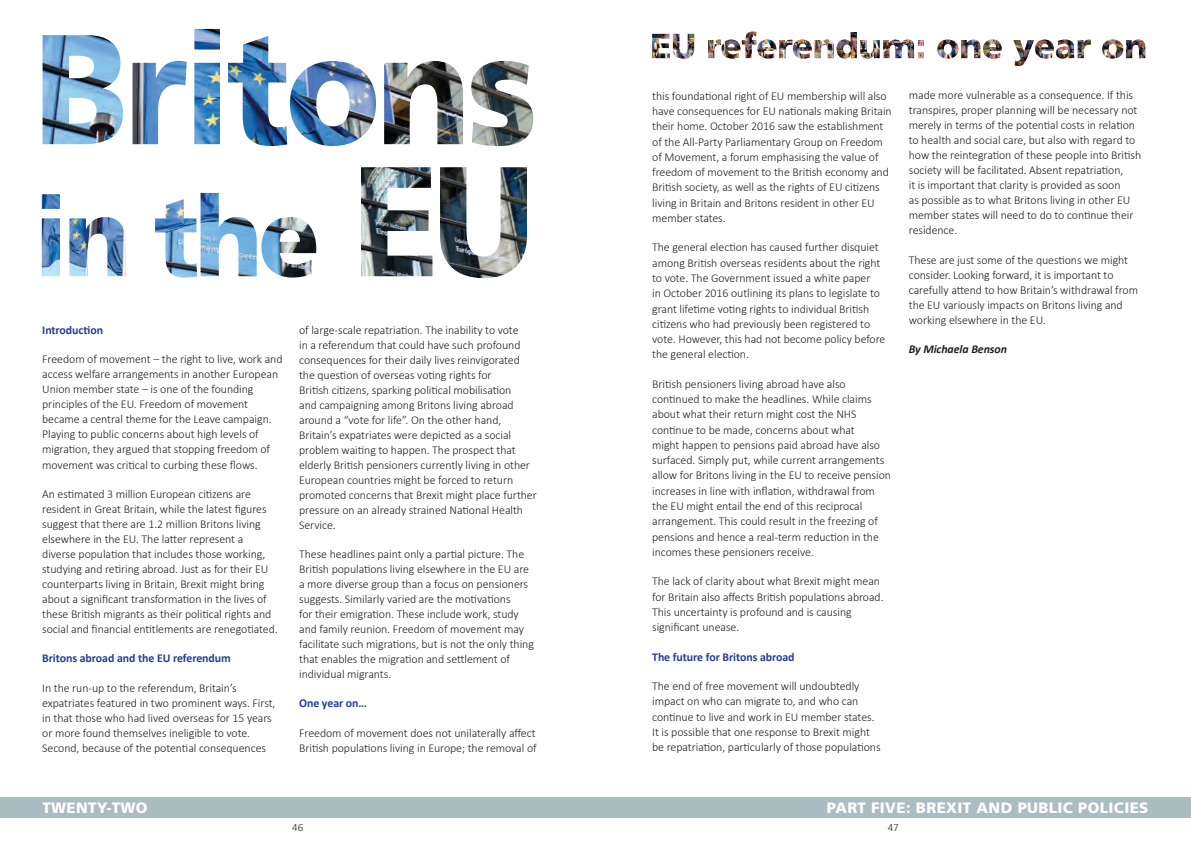
<style>
.page{position:relative;width:1191px;height:842px;background:#fff}
.page>*{position:absolute;margin:0;border:0;box-sizing:border-box;transform-origin:0 0}
.t1{font:900 15px "Frutiger";letter-spacing:.025em;color:#fff}
.t2{font:300 12px/15px "Calibri";letter-spacing:-.005em;color:#231f20}
.t3{font:700 12px "Calibri";letter-spacing:-.005em;color:#253f8e}
.t4{font:italic 700 12px "Calibri";letter-spacing:-.005em;color:#231f20}
.t5{font:300 11px "Calibri";color:#231f20}
</style>
<div class="page">
<div style="left:0;top:797px;width:1191px;height:20px;background:#aabdc2"></div>
<img style="left:652px;top:32px;width:272px;height:27px">
<img style="left:937px;top:40px;width:208px;height:26px">
<img style="left:42px;top:167px;width:485px;height:111px">
<img style="left:43px;top:29px;width:490px;height:117px">
<p class="t3" style="left:42px;top:322px;width:62px">Introduction</p>
<p class="t2" style="left:42px;top:351px;width:242px">Freedom of movement – the right to live, work and access welfare arrangements in another European Union member state – is one of the founding principles of the EU. Freedom of movement became a central theme for the Leave campaign.<br>Playing to public concerns about high levels of migration, they argued that stopping freedom of movement was critical to curbing these flows.</p>
<p class="t2" style="left:42px;top:486px;width:237px">An estimated 3 million European citizens are resident in Great Britain, while the latest figures suggest that there are 1.2 million Britons living elsewhere in the EU. The latter represent a diverse population that includes those working, studying and retiring abroad. Just as for their EU counterparts living in Britain, Brexit might bring about a significant transformation in the lives of these British migrants as their political rights and social and financial entitlements are renegotiated.</p>
<p class="t3" style="left:42px;top:651px;width:190px">Britons abroad and the EU referendum</p>
<p class="t2" style="left:42px;top:679px;width:235px">In the run-up to the referendum, Britain’s expatriates featured in two prominent ways. First, in that those who had lived overseas for 15 years or more found themselves ineligible to vote.<br>Second, because of the potential consequences</p>
<p class="t2" style="left:299px;top:322px;width:239px">of large-scale repatriation. The inability to vote<br>in a referendum that could have such profound consequences for their daily lives reinvigorated the question of overseas voting rights for<br>British citizens, sparking political mobilisation<br>and campaigning among Britons living abroad around a “vote for life”. On the other hand, Britain’s expatriates were depicted as a social problem waiting to happen. The prospect that elderly British pensioners currently living in other European countries might be forced to return promoted concerns that Brexit might place further pressure on an already strained National Health Service.</p>
<p class="t2" style="left:299px;top:546px;width:236px">These headlines paint only a partial picture. The British populations living elsewhere in the EU are a more diverse group than a focus on pensioners suggests. Similarly varied are the motivations<br>for their emigration. These include work, study and family reunion. Freedom of movement may facilitate such migrations, but is not the only thing that enables the migration and settlement of individual migrants.</p>
<p class="t3" style="left:299px;top:696px;width:69px">One year on…</p>
<p class="t2" style="left:299px;top:724px;width:239px">Freedom of movement does not unilaterally affect<br>British populations living in Europe; the removal of</p>
<p class="t2" style="left:652px;top:88px;width:241px;line-height:15.3px">this foundational right of EU membership will also have consequences for EU nationals making Britain their home. October 2016 saw the establishment of the All-Party Parliamentary Group on Freedom of Movement, a forum emphasising the value of freedom of movement to the British economy and British society, as well as the rights of EU citizens living in Britain and Britons resident in other EU member states.</p>
<p class="t2" style="left:652px;top:239px;width:235px;line-height:15.3px">The general election has caused further disquiet among British overseas residents about the right to vote. The Government issued a white paper<br>in October 2016 outlining its plans to legislate to grant lifetime voting rights to individual British citizens who had previously been registered to vote. However, this had not become policy before the general election.</p>
<p class="t2" style="left:652px;top:376px;width:240px;line-height:15.3px">British pensioners living abroad have also continued to make the headlines. While claims about what their return might cost the NHS continue to be made, concerns about what<br>might happen to pensions paid abroad have also surfaced. Simply put, while current arrangements allow for Britons living in the EU to receive pension increases in line with inflation, withdrawal from the EU might entail the end of this reciprocal arrangement. This could result in the freezing of pensions and hence a real-term reduction in the incomes these pensioners receive.</p>
<p class="t2" style="left:652px;top:573px;width:233px;line-height:15.3px">The lack of clarity about what Brexit might mean for Britain also affects British populations abroad.<br>This uncertainty is profound and is causing significant unease.</p>
<p class="t3" style="left:652px;top:649px;width:144px">The future for Britons abroad</p>
<p class="t2" style="left:652px;top:678px;width:230px;line-height:15.3px">The end of free movement will undoubtedly impact on who can migrate to, and who can continue to live and work in EU member states.<br>It is possible that one response to Brexit might be repatriation, particularly of those populations</p>
<p class="t2" style="left:908px;top:87px;width:234px">made more vulnerable as a consequence. If this transpires, proper planning will be necessary not merely in terms of the potential costs in relation to health and social care, but also with regard to how the reintegration of these people into British society will be facilitated. Absent repatriation,<br>it is important that clarity is provided as soon<br>as possible as to what Britons living in other EU member states will need to do to continue their residence.</p>
<p class="t2" style="left:908px;top:252px;width:231px">These are just some of the questions we might consider. Looking forward, it is important to carefully attend to how Britain’s withdrawal from the EU variously impacts on Britons living and working elsewhere in the EU.</p>
<p class="t4" style="left:908px;top:341px;width:100px">By Michaela Benson</p>
<p class="t1" style="left:43px;top:798px;width:107px">TWENTY-TWO</p>
<p class="t1" style="left:827px;top:798px;width:323px">PART FIVE: BREXIT AND PUBLIC POLICIES</p>
<p class="t5" style="left:292px;top:821px;width:13px">46</p>
<p class="t5" style="left:887px;top:821px;width:13px">47</p>
</div>
